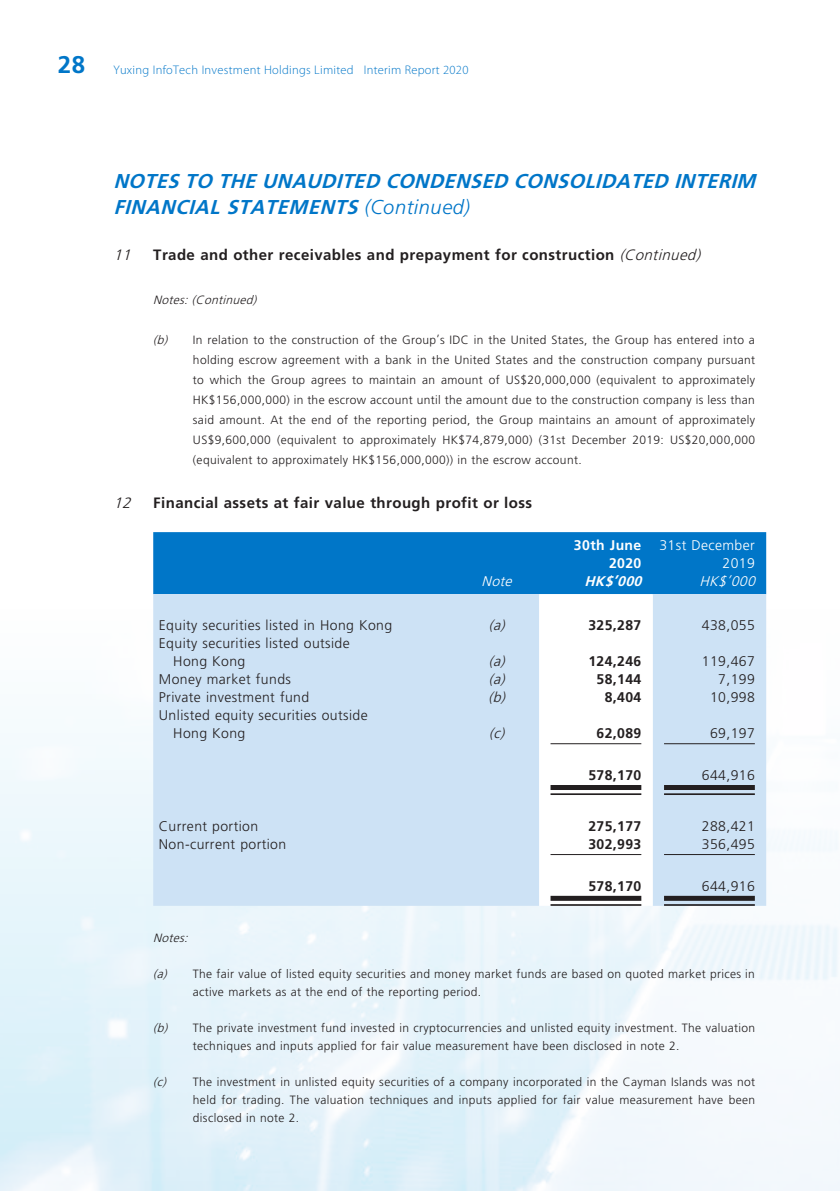
<style>
.page{position:relative;width:840px;height:1191px;background:#fff}
.page>*{position:absolute;margin:0;border:0;box-sizing:border-box;transform-origin:0 0}
.t1{font:italic 700 20px/26px "Frutiger LT Std";color:#0076c8}
.t2{font:700 15px "Frutiger LT Std";letter-spacing:.03em;color:#231f20}
.t3{font:300 14px/18px "Frutiger LT Std";letter-spacing:.03em;color:#231f20}
.t4{font:700 14px "Frutiger LT Std";letter-spacing:.03em;color:#231f20}
.t5{font:300 14px/18px "Frutiger LT Std";letter-spacing:.03em;color:#fff;text-align:right}
.t6{font:italic 300 14px "Frutiger LT Std";color:#231f20}
.t7{font:700 14px/18px "Frutiger LT Std";letter-spacing:.03em;color:#fff;text-align:right}
.t8{font:italic 300 14px "Frutiger LT Std";color:#fff}
.t9{font:italic 700 14px "Frutiger LT Std";color:#fff}
.t10{font:300 12.4px "Myriad Pro";letter-spacing:.02em;color:#0076c8}
.t11{font:300 12px/20px "Frutiger LT Std";letter-spacing:.03em;color:#231f20;text-align:justify}
.t12{font:italic 300 12px "Frutiger LT Std";color:#231f20}
.s1{font-family:"Frutiger LT Std";font-weight:700;font-size:24px}
.s2{font-weight:300}
.s3{font-weight:300;font-style:italic}
.s4{font-style:italic}
</style>
<div class="page">
<img style="left:0;top:599px;width:839px;height:592px">
<svg style="left:153px;top:532px;width:612px;height:373px;background:#b2d4ee"></svg>
<hr style="left:550px;top:743px;width:91px;height:1px;background:#231f20">
<hr style="left:663px;top:743px;width:91px;height:1px;background:#231f20">
<div style="left:550px;top:785px;width:91px;height:5px;background:#231f20"></div>
<hr style="left:550px;top:793px;width:91px;height:2px;background:#231f20">
<div style="left:663px;top:785px;width:91px;height:5px;background:#231f20"></div>
<hr style="left:663px;top:793px;width:91px;height:2px;background:#231f20">
<hr style="left:550px;top:854px;width:91px;height:1px;background:#231f20">
<hr style="left:663px;top:854px;width:91px;height:1px;background:#231f20">
<div style="left:550px;top:895px;width:91px;height:5px;background:#231f20"></div>
<hr style="left:550px;top:904px;width:91px;height:1px;background:#231f20">
<div style="left:663px;top:895px;width:91px;height:5px;background:#231f20"></div>
<hr style="left:663px;top:904px;width:91px;height:1px;background:#231f20">
<p class="t10" style="left:58px;top:63px;width:412px"><span class="s1">28</span> Yuxing InfoTech Investment Holdings Limited Interim Report 2020</p>
<h1 class="t1" style="left:113px;top:168px;width:649px">NOTES TO THE UNAUDITED CONDENSED CONSOLIDATED INTERIM<br>FINANCIALSTATEMENTS <span class="s2">(C o n t i n u e d)</span></h1>
<p class="t2" style="left:113px;top:246px;width:592px"><span class="s3">11</span> Trade and other receivables and prepayment for construction <span class="s3">(Continued)</span></p>
<p class="t12" style="left:153px;top:293px;width:108px">Notes:(Continued)</p>
<p class="t11" style="left:193px;top:330px;width:563px;text-indent:-40px"><span class="s4">(b)</span> In relation to the construction of the Group’s IDC in the United States, the Group has entered into a holding escrow agreement with a bank in the United States and the construction company pursuant to which the Group agrees to maintain an amount of US$20,000,000 (equivalent to approximately HK$156,000,000) in the escrow account until the amount due to the construction company is less than said amount. At the end of the reporting period, the Group maintains an amount of approximately US$9,600,000 (equivalent to approximately HK$74,879,000) (31st December 2019: US$20,000,000 (equivalent to approximately HK$156,000,000)) in the escrow account.</p>
<p class="t2" style="left:113px;top:494px;width:420px"><span class="s3">12</span> Financial assets at fair value through profit or loss</p>
<p class="t7" style="left:573px;top:536px;width:69px">30th June<br>2020</p>
<p class="t5" style="left:659px;top:536px;width:97px">31st December<br>2019</p>
<p class="t8" style="left:481px;top:573px;width:36px">Note</p>
<p class="t9" style="left:584px;top:573px;width:63px">HK$’000</p>
<p class="t8" style="left:699px;top:573px;width:61px">HK$’000</p>
<p class="t3" style="left:159px;top:616px;width:235px">Equity securities listed in Hong Kong</p>
<p class="t6" style="left:488px;top:617px;width:21px">(a)</p>
<p class="t4" style="left:588px;top:617px;width:54px">325,287</p>
<p class="t3" style="left:701px;top:616px;width:54px">438,055</p>
<p class="t3" style="left:173px;top:634px;width:178px;text-indent:-14px">Equity securities listed outside<br>Hong Kong</p>
<p class="t6" style="left:488px;top:653px;width:21px">(a)</p>
<p class="t4" style="left:588px;top:653px;width:54px">124,246</p>
<p class="t3" style="left:701px;top:652px;width:54px">119,467</p>
<p class="t3" style="left:159px;top:670px;width:133px">Money market funds</p>
<p class="t6" style="left:488px;top:671px;width:21px">(a)</p>
<p class="t4" style="left:596px;top:671px;width:46px">58,144</p>
<p class="t3" style="left:717px;top:670px;width:38px">7,199</p>
<p class="t3" style="left:159px;top:688px;width:152px">Private investment fund</p>
<p class="t6" style="left:488px;top:689px;width:22px">(b)</p>
<p class="t4" style="left:604px;top:689px;width:38px">8,404</p>
<p class="t3" style="left:709px;top:688px;width:46px">10,998</p>
<p class="t3" style="left:173px;top:706px;width:196px;text-indent:-14px">Unlisted equity securities outside<br>Hong Kong</p>
<p class="t6" style="left:489px;top:725px;width:21px">(c)</p>
<p class="t4" style="left:596px;top:725px;width:46px">62,089</p>
<p class="t3" style="left:709px;top:724px;width:46px">69,197</p>
<p class="t4" style="left:588px;top:767px;width:54px">578,170</p>
<p class="t3" style="left:701px;top:766px;width:54px">644,916</p>
<p class="t3" style="left:159px;top:817px;width:101px">Current portion</p>
<p class="t4" style="left:588px;top:818px;width:54px">275,177</p>
<p class="t3" style="left:701px;top:817px;width:54px">288,421</p>
<p class="t3" style="left:159px;top:835px;width:129px">Non-current portion</p>
<p class="t4" style="left:588px;top:836px;width:54px">302,993</p>
<p class="t3" style="left:701px;top:835px;width:54px">356,495</p>
<p class="t4" style="left:588px;top:878px;width:54px">578,170</p>
<p class="t3" style="left:701px;top:877px;width:54px">644,916</p>
<p class="t12" style="left:153px;top:931px;width:40px">Notes:</p>
<p class="t11" style="left:193px;top:965px;width:563px;line-height:18px;text-indent:-40px"><span class="s4">(a)</span> The fair value of listed equity securities and money market funds are based on quoted market prices in active markets as at the end of the reporting period.</p>
<p class="t11" style="left:193px;top:1019px;width:563px;line-height:18px;text-indent:-40px"><span class="s4">(b)</span> The private investment fund invested in cryptocurrencies and unlisted equity investment. The valuation techniques and inputs applied for fair value measurement have been disclosed in note 2.</p>
<p class="t11" style="left:193px;top:1073px;width:563px;line-height:18px;text-indent:-40px"><span class="s4">(c)</span> The investment in unlisted equity securities of a company incorporated in the Cayman Islands was not held for trading. The valuation techniques and inputs applied for fair value measurement have been disclosed in note 2.</p>
</div>
